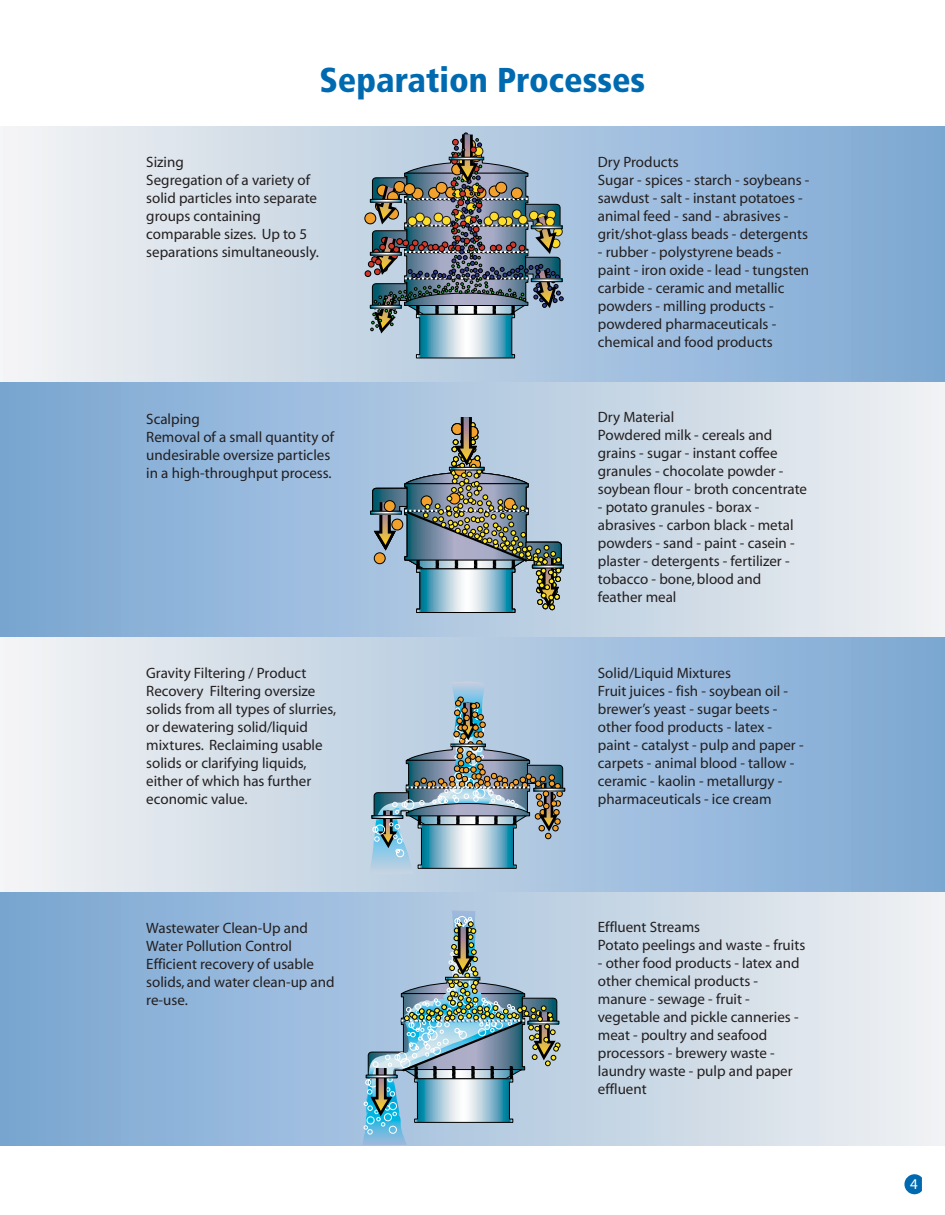
<style>
.page{position:relative;width:945px;height:1215px;background:#fff}
.page>*{position:absolute;margin:0;border:0;box-sizing:border-box;transform-origin:0 0}
.t1{font:900 condensed 34.5px "Frutiger";color:#006ab1}
.t2{font:15px/18px "Clearface";color:#231f20}
.t3{font:800 15px/18px "Clearface";color:#231f20}
.t4{font:700 15px "Clearface";color:#fff}
.s1{font-weight:800}
</style>
<div class="page">
<div style="left:0;top:891px;width:945px;height:255px;background:linear-gradient(to right,#78a5d3,#f0f1f1)"></div>
<div style="left:0;top:636px;width:945px;height:255px;background:linear-gradient(to right,#f4f3f2,#7ba7d4)"></div>
<div style="left:0;top:381px;width:945px;height:255px;background:linear-gradient(to right,#77a5d3,#f0f1f1)"></div>
<div style="left:0;top:127px;width:945px;height:255px;background:linear-gradient(to right,#f4f3f2,#7ba7d4)"></div>
<div style="left:534px;top:788px;width:31px;height:3px;border:1px solid #000"></div>
<img style="left:365px;top:129px;width:199px;height:230px">
<div style="left:370px;top:199px;width:32px;height:3px;border:1px solid #000"></div>
<div style="left:531px;top:226px;width:31px;height:3px;border:1px solid #000"></div>
<div style="left:370px;top:252px;width:32px;height:3px;border:1px solid #000"></div>
<div style="left:531px;top:279px;width:31px;height:3px;border:1px solid #000"></div>
<div style="left:370px;top:305px;width:32px;height:3px;border:1px solid #000"></div>
<div style="left:449px;top:157px;width:35px;height:3px;border:1px solid #000"></div>
<div style="left:532px;top:565px;width:32px;height:3px;border:1px solid #000"></div>
<svg style="left:369px;top:412px;width:194px;height:201px;background:#91a3ac"></svg>
<img style="left:359px;top:911px;width:201px;height:234px">
<img style="left:369px;top:679px;width:194px;height:195px">
<svg style="left:904px;top:1174px;width:18px;height:20px"></svg>
<h1 class="t1" style="left:319px;top:66px;width:327px">Separation Processes</h1>
<p class="t3" style="left:146px;top:154px;width:39px">Sizing</p>
<p class="t2" style="left:146px;top:172px;width:174px">Segregation of a variety of solid particles into separate groups containing comparable sizes. Up to 5 separations simultaneously.</p>
<p class="t3" style="left:598px;top:154px;width:82px">Dry Products</p>
<p class="t2" style="left:598px;top:172px;width:213px">Sugar - spices - starch - soybeans - sawdust - salt - instant potatoes - animal feed - sand - abrasives - grit/shot-glass beads - detergents</p>
<p class="t2" style="left:598px;top:244px;width:213px">- rubber - polystyrene beads - paint - iron oxide - lead - tungsten carbide - ceramic and metallic powders - milling products - powdered pharmaceuticals - chemical and food products</p>
<p class="t3" style="left:146px;top:411px;width:55px">Scalping</p>
<p class="t2" style="left:146px;top:429px;width:189px">Removal of a small quantity of undesirable oversize particles in a high-throughput process.</p>
<p class="t3" style="left:598px;top:409px;width:78px">Dry Material</p>
<p class="t2" style="left:598px;top:427px;width:211px">Powdered milk - cereals and grains - sugar - instant coffee granules - chocolate powder - soybean flour - broth concentrate</p>
<p class="t2" style="left:598px;top:499px;width:198px">- potato granules - borax - abrasives - carbon black - metal powders - sand - paint - casein - plaster - detergents - fertilizer - tobacco - bone, blood and feather meal</p>
<p class="t2" style="left:146px;top:665px;width:191px"><span class="s1">Gravity Filtering / Product<br>Recovery</span> Filtering oversize solids from all types of slurries, or dewatering solid/liquid mixtures. Reclaiming usable solids or clarifying liquids, either of which has further economic value.</p>
<p class="t3" style="left:598px;top:664px;width:135px">Solid/Liquid Mixtures</p>
<p class="t2" style="left:598px;top:682px;width:207px">Fruit juices - fish - soybean oil - brewer’s yeast - sugar beets - other food products - latex - paint - catalyst - pulp and paper - carpets - animal blood - tallow - ceramic - kaolin - metallurgy - pharmaceuticals - ice cream</p>
<p class="t3" style="left:146px;top:919px;width:163px">Wastewater Clean-Up and<br>Water Pollution Control</p>
<p class="t2" style="left:146px;top:955px;width:190px">Efficient recovery of usable solids, and water clean-up and re-use.</p>
<p class="t3" style="left:598px;top:918px;width:104px">Effluent Streams</p>
<p class="t2" style="left:598px;top:936px;width:209px">Potato peelings and waste - fruits</p>
<p class="t2" style="left:598px;top:954px;width:203px">- other food products - latex and other chemical products - manure - sewage - fruit - vegetable and pickle canneries - meat - poultry and seafood processors - brewery waste - laundry waste - pulp and paper effluent</p>
<p class="t4" style="left:910px;top:1177px;width:9px">4</p>
</div>
